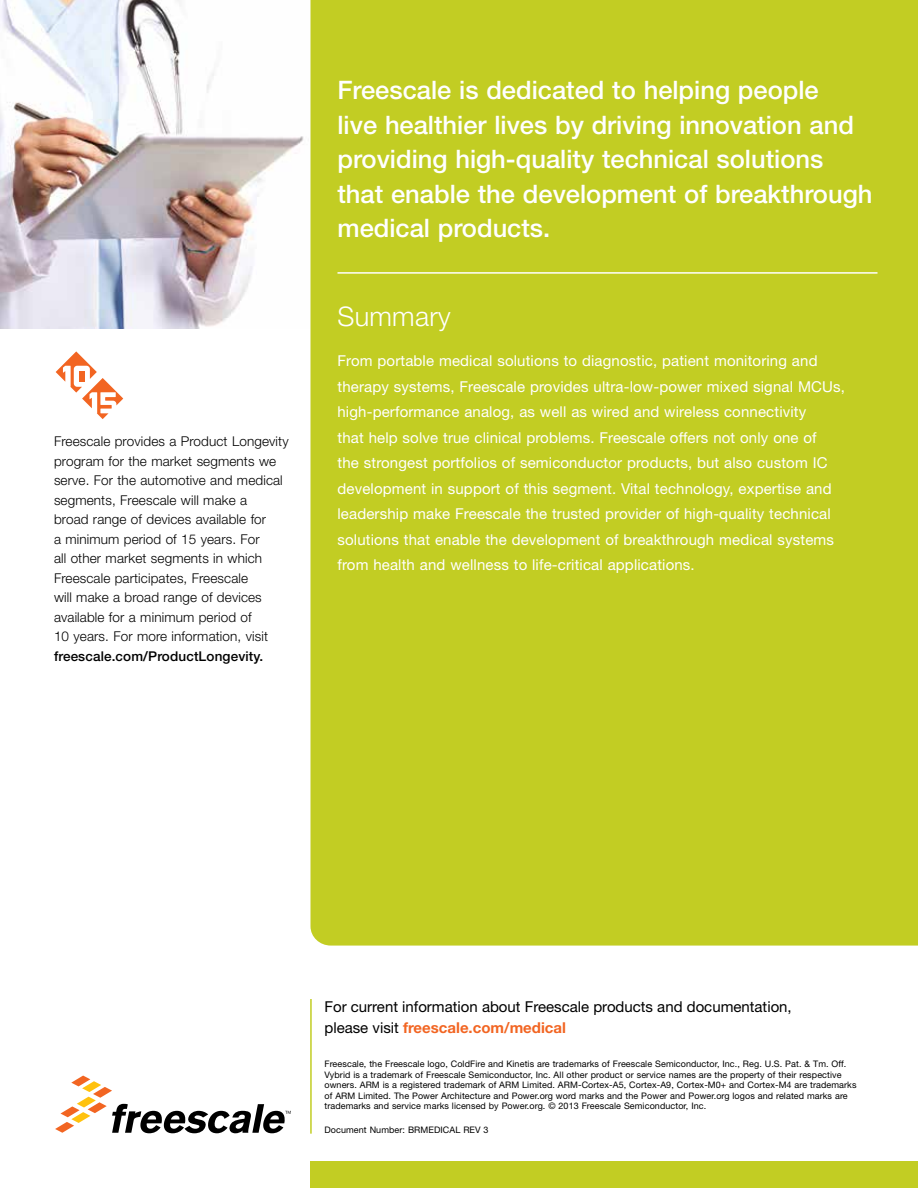
<style>
.page{position:relative;width:918px;height:1188px;background:#fff}
.page>*{position:absolute;margin:0;border:0;box-sizing:border-box;transform-origin:0 0}
.t1{font:300 27px "Helvetica Neue LT Pro";letter-spacing:.01em;color:#fff}
.t2{font:500 25.5px/34.5px "Helvetica Neue LT Pro";color:#fff}
.t3{font:15px/25.5px "Helvetica Neue LT Pro";letter-spacing:.01em;color:#fff}
.t4{font:15px/21px "Helvetica Neue LT Pro";color:#000}
.t5{font:300 13.5px/19.5px "Helvetica Neue LT Pro";letter-spacing:.01em;color:#000}
.t6{font:500 13.5px "Helvetica Neue LT Pro";letter-spacing:.01em;color:#000}
.t7{font:9px/10.5px "Helvetica Neue LT Pro";letter-spacing:.01em;color:#000}
.s1{font-weight:700;color:#f26522}
</style>
<div class="page">
<img style="left:0;top:0;width:304px;height:328px">
<div style="left:310px;top:0;width:608px;height:946px;background:#c2cd23"></div>
<div style="left:310px;top:1161px;width:608px;height:27px;background:#c2cd23"></div>
<svg style="left:55px;top:1076px;width:236px;height:57px"></svg>
<hr style="left:310px;top:999px;width:2px;height:135px;background:#c2cd23">
<hr style="left:338px;top:272px;width:540px;height:2px;background:#fff">
<svg style="left:56px;top:351px;width:67px;height:68px"></svg>
<div style="left:79px;top:371px;width:6px;height:11px;background:#f26522"></div>
<p class="t5" style="left:54px;top:431px;width:236px">Freescale provides a Product Longevity program for the market segments we serve. For the automotive and medical segments, Freescale will make a<br>broad range of devices available for<br>a minimum period of 15 years. For<br>all other market segments in which Freescale participates, Freescale<br>will make a broad range of devices available for a minimum period of<br>10 years. For more information, visit</p>
<p class="t6" style="left:54px;top:648px;width:211px">freescale.com/ProductLongevity.</p>
<h2 class="t2" style="left:338px;top:73px;width:536px">Freescale is dedicated to helping people<br>live healthier lives by driving innovation and providing high-quality technical solutions that enable the development of breakthrough medical products.</h2>
<h1 class="t1" style="left:338px;top:300px;width:115px">Summary</h1>
<p class="t3" style="left:338px;top:348px;width:509px">From portable medical solutions to diagnostic, patient monitoring and therapy systems, Freescale provides ultra-low-power mixed signal MCUs, high-performance analog, as well as wired and wireless connectivity<br>that help solve true clinical problems. Freescale offers not only one of<br>the strongest portfolios of semiconductor products, but also custom IC development in support of this segment. Vital technology, expertise and leadership make Freescale the trusted provider of high-quality technical solutions that enable the development of breakthrough medical systems from health and wellness to life-critical applications.</p>
<p class="t4" style="left:324px;top:996px;width:469px">For current information about Freescale products and documentation, please visit <span class="s1">freescale.com/medical</span></p>
<p class="t7" style="left:324px;top:1059px;width:534px">Freescale, the Freescale logo, ColdFire and Kinetis are trademarks of Freescale Semiconductor, Inc., Reg. U.S. Pat. &amp; Tm. Off.<br>Vybrid is a trademark of Freescale Semiconductor, Inc. All other product or service names are the property of their respective owners. ARM is a registered trademark of ARM Limited. ARM-Cortex-A5, Cortex-A9, Cortex-M0+ and Cortex-M4 are trademarks of ARM Limited. The Power Architecture and Power.org word marks and the Power and Power.org logos and related marks are trademarks and service marks licensed by Power.org. © 2013 Freescale Semiconductor, Inc.</p>
<p class="t7" style="left:324px;top:1125px;width:166px">Document Number: BRMEDICAL REV 3</p>
</div>
